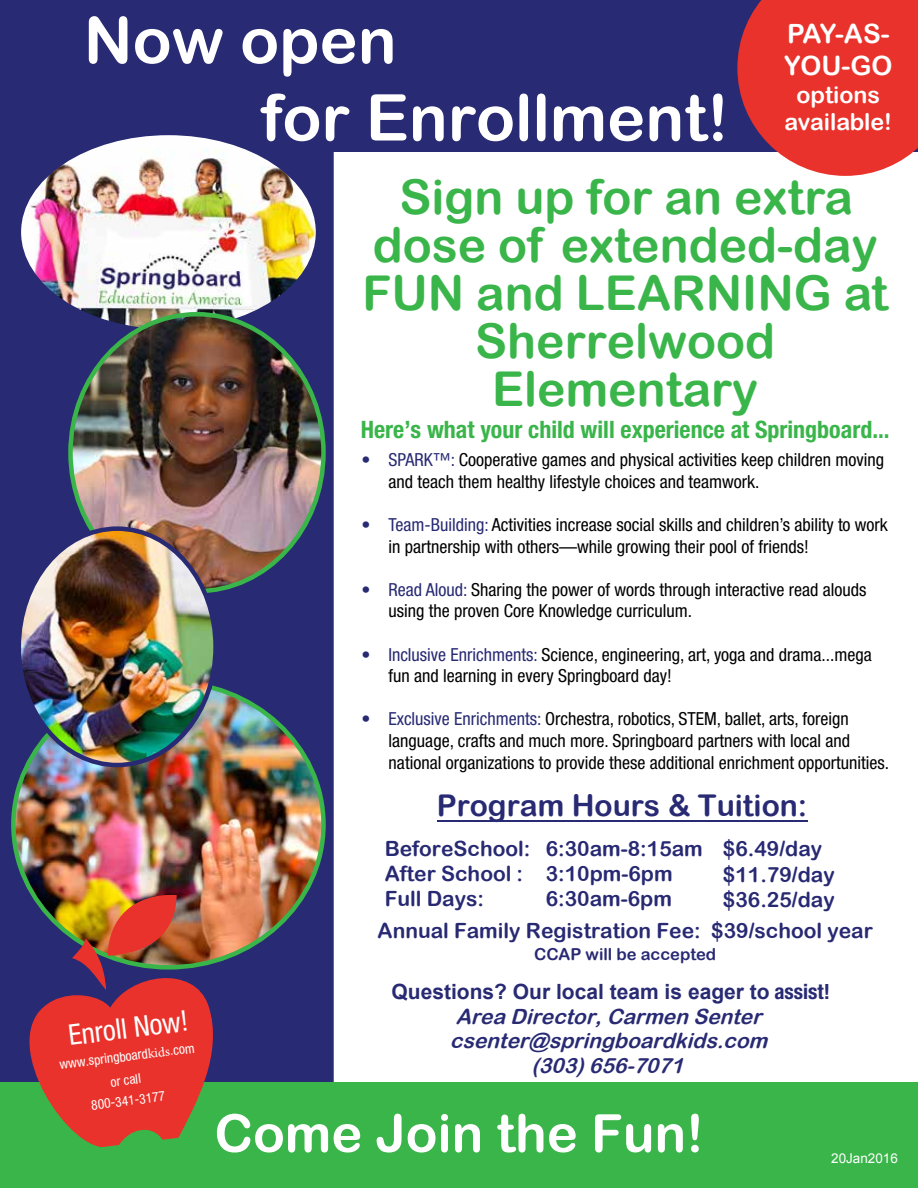
<style>
.page{position:relative;width:918px;height:1188px;background:#fff}
.page>*{position:absolute;margin:0;border:0;box-sizing:border-box;transform-origin:0 0}
.t1{font:64.5px/77.4px "Arial Rounded MT Bold";color:#fff}
.t2{font:52.5px "Arial Rounded MT Bold";color:#fff}
.t3{font:48px/48px "Arial Rounded MT Bold";color:#39b54a;text-align:center}
.t4{font:30px "Arial Rounded MT Bold";color:#282a73}
.t5{font:condensed 28.5px "Helvetica Neue LT Std";color:#fff}
.t6{font:26.55px "Arial Rounded MT Bold";letter-spacing:-.005em;color:#fff}
.t7{font:700 condensed 24px "Helvetica Neue LT Std";color:#39b54a}
.t8{font:23.25px/27.9px "Arial Rounded MT Bold";color:#fff;text-align:center}
.t9{font:21px/25.2px "Arial Rounded MT Bold";color:#282973}
.t10{font:italic 21px/24.6px "Arial Rounded MT Bold";color:#282a73}
.t11{font:700 21px "Arial";color:#282a73}
.t12{font:condensed 18px/21.6px "Helvetica Neue LT Std";color:#000}
.t13{font:condensed 18px "Helvetica Neue LT Std";color:#282a73}
.t14{font:16.5px "Arial Rounded MT Bold";color:#282973}
.t15{font:condensed 13.5px/23.7px "Helvetica Neue LT Std";color:#fff}
.t16{font:13.5px "Arial";color:#fff}
.s1{font-family:"Minion Pro";font-stretch:normal}
.s2{color:#282a73}
.s3{font-family:"Helvetica Neue LT Std";font-stretch:condensed}
</style>
<div class="page">
<div style="left:0;top:0;width:918px;height:151px;background:#282a73"></div>
<div style="left:0;top:151px;width:334px;height:931px;background:#282a73"></div>
<div style="left:0;top:1082px;width:918px;height:106px;background:#39b54a"></div>
<hr style="left:437px;top:820px;width:370px;height:1px;background:#282a73">
<img style="left:13px;top:682px;width:311px;height:285px">
<img style="left:19px;top:136px;width:299px;height:195px">
<img style="left:70px;top:314px;width:254px;height:277px">
<img style="left:19px;top:529px;width:197px;height:236px">
<svg style="left:0;top:893px;width:224px;height:254px;background:#964a41"></svg>
<svg style="left:737px;top:0;width:181px;height:176px;background:#e03f3c"></svg>
<h1 class="t1" style="left:261px;top:1px;width:469px;text-indent:-177px">Now open<br>for Enrollment!</h1>
<h3 class="t6" style="left:787px;top:18px;width:104px">PAY-AS-</h3>
<h3 class="t6" style="left:784px;top:50px;width:110px">YOU-GO</h3>
<p class="t8" style="left:785px;top:80px;width:109px">options available!</p>
<h3 class="t3" style="left:362px;top:173px;width:527px">Sign up for an extra dose of extended-day<br>FUN and LEARNING at<br>Sherrelwood<br>Elementary</h3>
<h3 class="t7" style="left:361px;top:415px;width:530px">Here s’ what your child will experience at Springboard...</h3>
<h3 class="t5" style="left:66px;top:1019px;width:122px;rotate:-7deg">Enroll Now!</h3>
<p class="t15" style="left:106px;top:1046px;width:89px;text-indent:-49px;rotate:-7deg">www.springboard<span class="s1">kids</span>.com or call</p>
<p class="t15" style="left:90px;top:1093px;width:76px;rotate:-7deg">800-341-3177</p>
<p class="t13" style="left:362px;top:450px;width:10px">•</p>
<p class="t13" style="left:362px;top:514px;width:10px">•</p>
<p class="t13" style="left:362px;top:579px;width:10px">•</p>
<p class="t13" style="left:362px;top:644px;width:10px">•</p>
<p class="t13" style="left:362px;top:709px;width:10px">•</p>
<p class="t12" style="left:389px;top:449px;width:497px"><span class="s2">SPARK™:</span> Cooperative games and physical activities keep children moving</p>
<p class="t12" style="left:389px;top:471px;width:373px">and teach them healthy lifestyle choices and teamwork.</p>
<p class="t12" style="left:389px;top:514px;width:501px"><span class="s2">Team-Building:</span> Activities increase social skills and children s’ ability to work</p>
<p class="t12" style="left:389px;top:535px;width:422px">in partnership with others—while growing their pool of friends!</p>
<p class="t12" style="left:389px;top:579px;width:479px"><span class="s2">Read Aloud:</span> Sharing the power of words through interactive read alouds</p>
<p class="t12" style="left:389px;top:600px;width:305px">using the proven Core Knowledge curriculum.</p>
<p class="t12" style="left:389px;top:643px;width:485px"><span class="s2">Inclusive Enrichments:</span> Science, engineering, art, yoga and drama...mega</p>
<p class="t12" style="left:389px;top:665px;width:285px">fun and learning in every Springboard day!</p>
<p class="t12" style="left:389px;top:708px;width:462px"><span class="s2">Exclusive Enrichments:</span> Orchestra, robotics, STEM, ballet, arts, foreign</p>
<p class="t12" style="left:389px;top:730px;width:502px">language, crafts and much more. Springboard partners with local and national organizations to provide these additional enrichment opportunities.</p>
<h3 class="t4" style="left:437px;top:788px;width:372px">Program Hours &amp; Tuition:</h3>
<p class="t9" style="left:385px;top:835px;width:147px">BeforeSchool:<br>After School :<br>Full Days:</p>
<p class="t9" style="left:546px;top:836px;width:159px;line-height:24.8px">6:30am-8:15am<br>3:10pm-6pm<br>6:30am-6pm</p>
<p class="t9" style="left:723px;top:836px;width:113px">$6.49/day $11.79/day $36.25/day</p>
<p class="t9" style="left:711px;top:918px;width:163px">$39/school year</p>
<p class="t9" style="left:378px;top:918px;width:325px">Annual Family Registration Fee:</p>
<p class="t14" style="left:534px;top:944px;width:184px">CCAP will be accepted</p>
<p class="t11" style="left:392px;top:978px;width:440px">Questions? Our local team is eager to <span class="s3">assist!</span></p>
<p class="t10" style="left:595px;top:1004px;width:174px">, Carmen Senter</p>
<p class="t10" style="left:549px;top:1004px;width:226px;text-indent:-93px">Area Director springboardkids com</p>
<p class="t10" style="left:528px;top:1028px;width:29px">@</p>
<p class="t10" style="left:450px;top:1028px;width:86px">csenter</p>
<p class="t10" style="left:717px;top:1028px;width:15px">.</p>
<p class="t10" style="left:531px;top:1053px;width:15px">)</p>
<p class="t10" style="left:576px;top:1053px;width:115px">( 656-7071</p>
<p class="t10" style="left:539px;top:1053px;width:45px">303</p>
<h2 class="t2" style="left:214px;top:1102px;width:491px">Come Join the Fun!</h2>
<p class="t16" style="left:831px;top:1149px;width:68px">20Jan2016</p>
</div>
